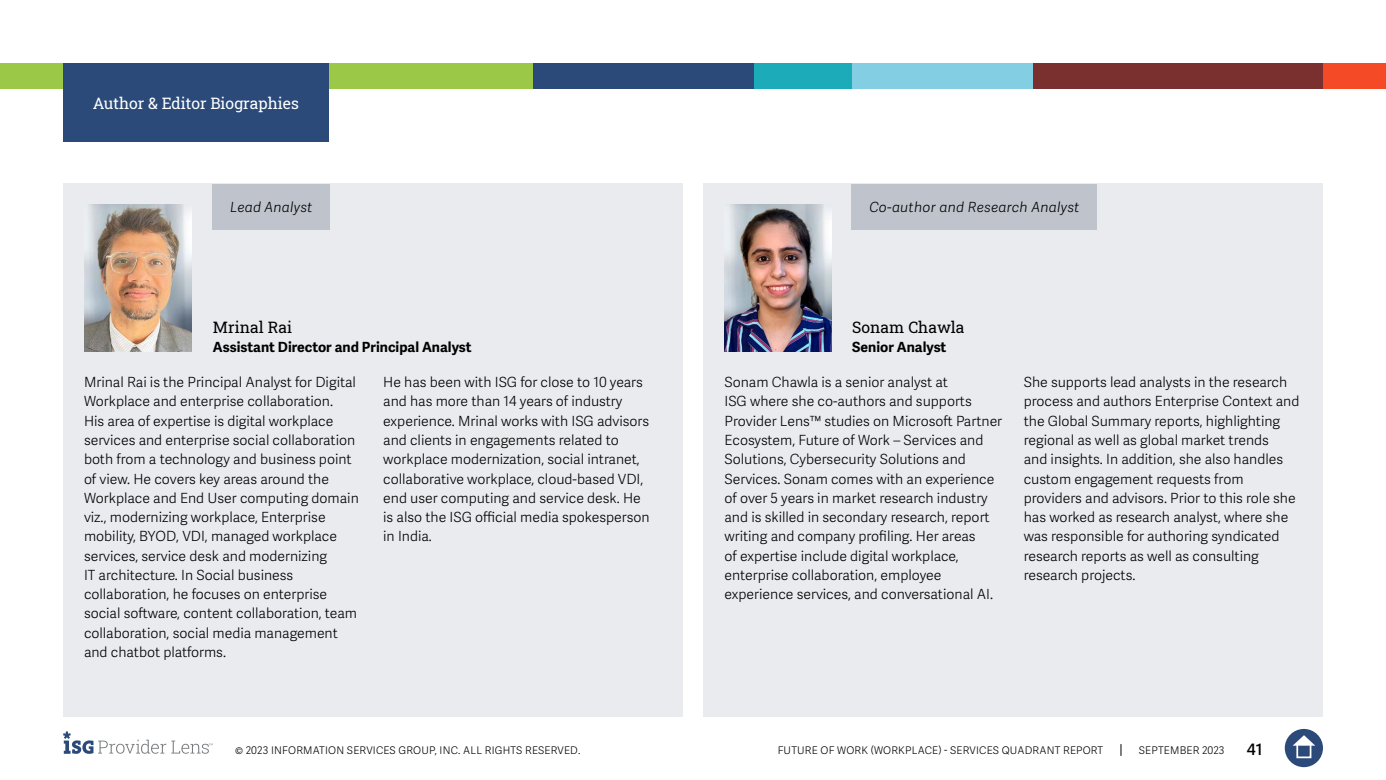
<style>
.page{position:relative;width:1386px;height:780px;background:#fff}
.page>*{position:absolute;margin:0;border:0;box-sizing:border-box;transform-origin:0 0}
.t1{font:15.75px "Roboto Slab ISG P Regular";color:#fff}
.t2{font:15.75px "Roboto Slab ISG P Regular";color:#000}
.t3{font:600 15.75px "Adelle Sans";color:#000}
.t4{font:300 14px/19.2px "Adelle Sans";color:#000101}
.t5{font:700 14px "Adelle Sans";color:#000101}
.t6{font:italic 300 14px "Adelle Sans";letter-spacing:.02em;color:#000}
.t7{font:300 10.5px "Adelle Sans";letter-spacing:.02em;color:#000}
</style>
<div class="page">
<svg style="left:1121px;top:744px;width:1px;height:12px"></svg>
<div style="left:1285px;top:729px;width:38px;height:38px;background:#2b4a79;border-radius:50%"></div>
<svg style="left:1293px;top:735px;width:22px;height:10px"></svg>
<div style="left:1296px;top:743px;width:15px;height:15px;border:2px solid #fff"></div>
<svg style="left:63px;top:731px;width:150px;height:23px"></svg>
<div style="left:0;top:63px;width:533px;height:25px;background:#9bc947"></div>
<div style="left:533px;top:63px;width:223px;height:25px;background:#2b4a79"></div>
<div style="left:850px;top:63px;width:184px;height:25px;background:#84cee3"></div>
<div style="left:1323px;top:63px;width:63px;height:25px;background:#f54a26"></div>
<div style="left:1033px;top:63px;width:290px;height:25px;background:#7a302e"></div>
<div style="left:754px;top:63px;width:98px;height:25px;background:#1cabb9"></div>
<div style="left:63px;top:63px;width:266px;height:79px;background:#2b4a79"></div>
<div style="left:63px;top:184px;width:619px;height:533px;background:#e9ebee"></div>
<div style="left:704px;top:184px;width:619px;height:533px;background:#e9ebee"></div>
<div style="left:852px;top:184px;width:245px;height:45px;background:#bfc4cc"></div>
<div style="left:213px;top:184px;width:117px;height:45px;background:#bfc4cc"></div>
<img style="left:724px;top:205px;width:107px;height:147px">
<img style="left:85px;top:205px;width:107px;height:147px">
<p class="t1" style="left:93px;top:92px;width:208px">Author &amp; Editor Biographies</p>
<p class="t6" style="left:230px;top:199px;width:84px">Lead Analyst</p>
<p class="t6" style="left:869px;top:199px;width:211px">Co-author and Research Analyst</p>
<p class="t2" style="left:213px;top:316px;width:81px">Mrinal Rai</p>
<p class="t5" style="left:213px;top:339px;width:260px">Assistant Director and Principal Analyst</p>
<p class="t4" style="left:84px;top:373px;width:276px">Mrinal Rai is the Principal Analyst for Digital Workplace and enterprise collaboration.<br>His area of expertise is digital workplace services and enterprise social collaboration both from a technology and business point of view. He covers key areas around the Workplace and End User computing domain viz., modernizing workplace, Enterprise mobility, BYOD, VDI, managed workplace services, service desk and modernizing<br>IT architecture. In Social business collaboration, he focuses on enterprise social software, content collaboration, team collaboration, social media management and chatbot platforms.</p>
<p class="t4" style="left:383px;top:373px;width:268px">He has been with ISG for close to 10 years and has more than 14 years of industry experience. Mrinal works with ISG advisors and clients in engagements related to workplace modernization, social intranet, collaborative workplace, cloud-based VDI, end user computing and service desk. He is also the ISG official media spokesperson in India.</p>
<p class="t2" style="left:852px;top:316px;width:114px">Sonam Chawla</p>
<p class="t5" style="left:852px;top:339px;width:96px">Senior Analyst</p>
<p class="t4" style="left:724px;top:373px;width:279px">Sonam Chawla is a senior analyst at<br>ISG where she co-authors and supports Provider Lens™ studies on Microsoft Partner Ecosystem, Future of Work – Services and Solutions, Cybersecurity Solutions and Services. Sonam comes with an experience of over 5 years in market research industry and is skilled in secondary research, report writing and company profiling. Her areas<br>of expertise include digital workplace, enterprise collaboration, employee experience services, and conversational AI.</p>
<p class="t4" style="left:1024px;top:373px;width:277px">She supports lead analysts in the research process and authors Enterprise Context and the Global Summary reports, highlighting regional as well as global market trends<br>and insights. In addition, she also handles custom engagement requests from providers and advisors. Prior to this role she has worked as research analyst, where she was responsible for authoring syndicated research reports as well as consulting research projects.</p>
<p class="t7" style="left:235px;top:744px;width:347px">© 2023 INFORMATION SERVICES GROUP, INC. ALL RIGHTS RESERVED.</p>
<p class="t7" style="left:778px;top:744px;width:327px">FUTURE OF WORK (WORKPLACE) - SERVICES QUADRANT REPORT</p>
<p class="t7" style="left:1139px;top:744px;width:87px">SEPTEMBER 2023</p>
<p class="t3" style="left:1247px;top:740px;width:17px">41</p>
</div>
